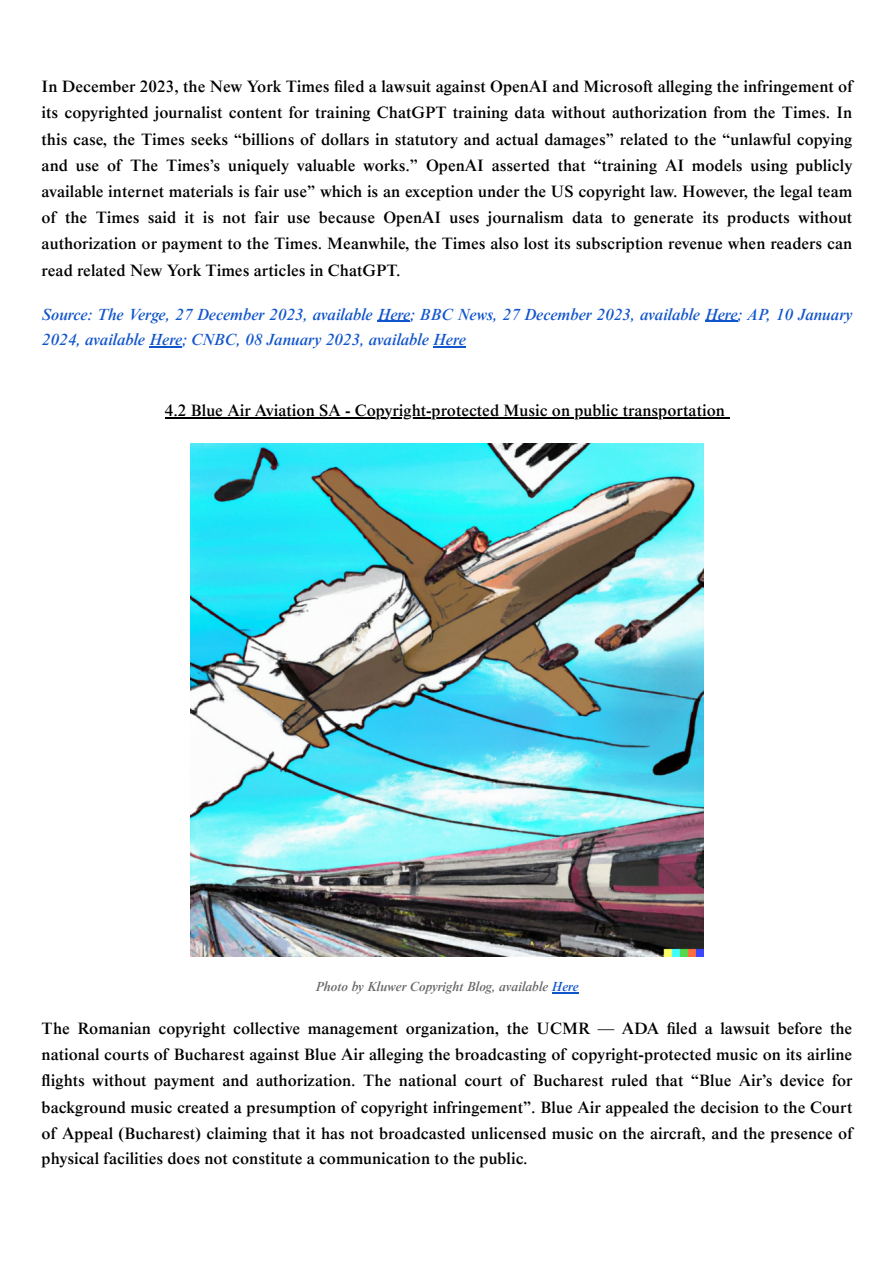
<style>
.page{position:relative;width:894px;height:1263px;background:#fff}
.page>*{position:absolute;margin:0;border:0;box-sizing:border-box;transform-origin:0 0}
.t1{font:500 16.5px/26.2px "Times NRMT Pro";color:#000;text-align:justify}
.t2{font:italic 500 16.5px/25.8px "Times NRMT Pro";color:#15c}
.t3{font:italic 500 13.5px "Times NRMT Pro";color:#666}
.s1{color:#15c}
</style>
<div class="page">
<hr style="left:377px;top:321px;width:33px;height:1px;background:#15c">
<hr style="left:704px;top:321px;width:33px;height:1px;background:#15c">
<hr style="left:149px;top:346px;width:33px;height:2px;background:#15c">
<hr style="left:433px;top:346px;width:32px;height:2px;background:#15c">
<hr style="left:165px;top:417px;width:564px;height:1px;background:#000">
<svg style="left:552px;top:992px;width:26px;height:1px"></svg>
<img style="left:190px;top:443px;width:513px;height:513px">
<p class="t1" style="left:42px;top:76px;width:812px">In December 2023, the New York Times filed a lawsuit against OpenAI and Microsoft alleging the infringement of its copyrighted journalist content for training ChatGPT training data without authorization from the Times. In this case, the Times seeks “billions of dollars in statutory and actual damages” related to the “unlawful copying and use of The Times’s uniquely valuable works.” OpenAI asserted that “training AI models using publicly available internet materials is fair use” which is an exception under the US copyright law. However, the legal team of the Times said it is not fair use because OpenAI uses journalism data to generate its products without authorization or payment to the Times. Meanwhile, the Times also lost its subscription revenue when readers can read related New York Times articles in ChatGPT.</p>
<p class="t2" style="left:42px;top:303px;width:811px">Source: The Verge, 27 December 2023, available Here; BBC News, 27 December 2023, available Here; AP, 10 January<br>2024, available Here; CNBC, 08 January 2023, available Here</p>
<p class="t1" style="left:165px;top:400px;width:561px">4.2 Blue Air Aviation SA - Copyright-protected Music on public transportation</p>
<p class="t3" style="left:315px;top:982px;width:264px">Photo by Kluwer Copyright Blog, available <span class="s1">Here</span></p>
<p class="t1" style="left:42px;top:1017px;width:812px">The Romanian copyright collective management organization, the UCMR — ADA filed a lawsuit before the national courts of Bucharest against Blue Air alleging the broadcasting of copyright-protected music on its airline flights without payment and authorization. The national court of Bucharest ruled that “Blue Air’s device for background music created a presumption of copyright infringement”. Blue Air appealed the decision to the Court of Appeal (Bucharest) claiming that it has not broadcasted unlicensed music on the aircraft, and the presence of physical facilities does not constitute a communication to the public.</p>
</div>
